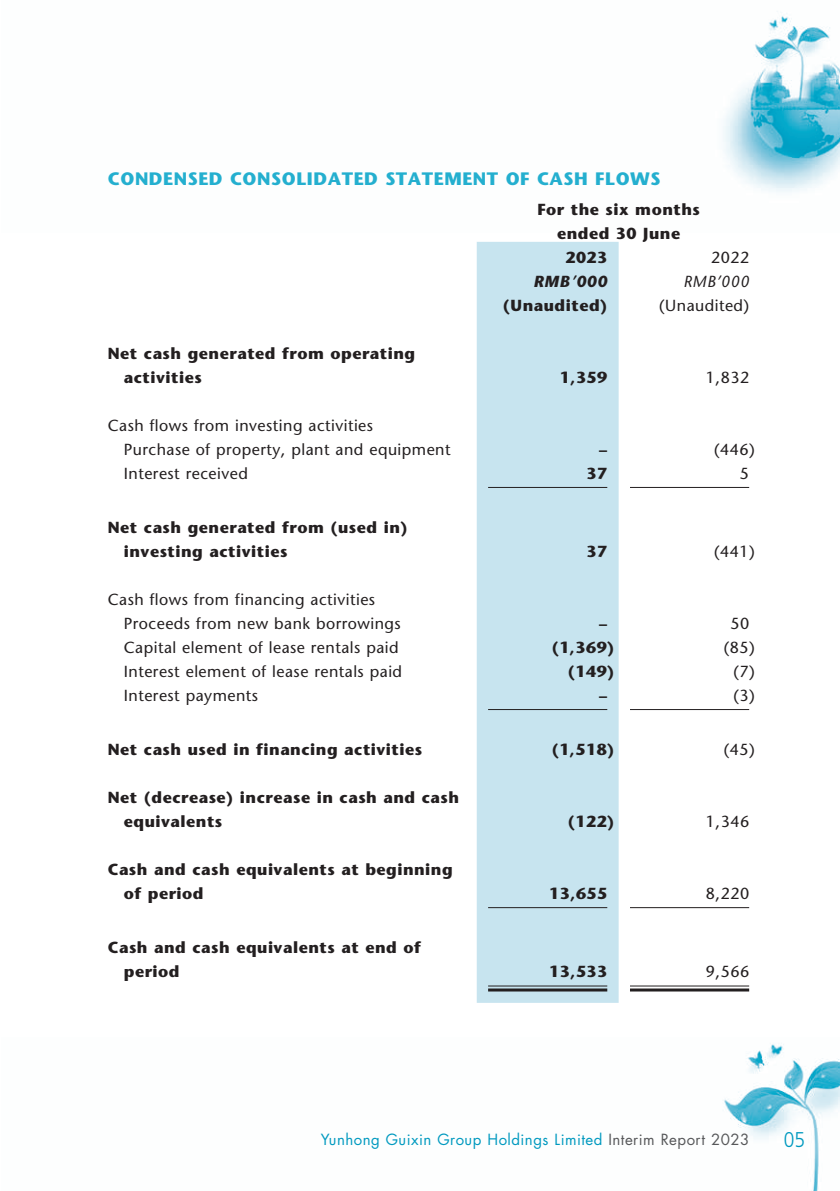
<style>
.page{position:relative;width:840px;height:1191px;background:#fff}
.page>*{position:absolute;margin:0;border:0;box-sizing:border-box;transform-origin:0 0}
.t1{font:300 21.4px "Frutiger LT Std";color:#0099bf;scale:.9 1}
.t2{font:700 18px "Stone Sans Std";letter-spacing:.03em;color:#24afcf}
.t3{font:700 16px/24px "Stone Sans Std";letter-spacing:.03em;color:#231f20}
.t4{font:500 16px/24px "Stone Sans Std";letter-spacing:.03em;color:#231f20}
.t5{font:italic 700 16px "Stone Sans Std";letter-spacing:.03em;color:#231f20}
.t6{font:italic 500 16px "Stone Sans Std";letter-spacing:.03em;color:#231f20}
.t7{font:15px "Futura Std";letter-spacing:.03em;color:#0099bf}
.s1{color:#57585a}
</style>
<div class="page">
<img style="left:723px;top:1044px;width:116px;height:147px">
<img style="left:723px;top:11px;width:116px;height:181px">
<div style="left:476px;top:242px;width:142px;height:760px;background:#c7e4ef"></div>
<hr style="left:488px;top:487px;width:119px;height:1px;background:#231f20">
<hr style="left:629px;top:487px;width:119px;height:1px;background:#231f20">
<hr style="left:488px;top:709px;width:119px;height:1px;background:#231f20">
<hr style="left:629px;top:709px;width:119px;height:1px;background:#231f20">
<hr style="left:488px;top:907px;width:119px;height:1px;background:#231f20">
<hr style="left:629px;top:907px;width:119px;height:1px;background:#231f20">
<hr style="left:488px;top:985px;width:119px;height:1px;background:#231f20">
<hr style="left:488px;top:988px;width:119px;height:3px;background:#231f20">
<hr style="left:629px;top:985px;width:119px;height:1px;background:#231f20">
<hr style="left:629px;top:988px;width:119px;height:3px;background:#231f20">
<p class="t2" style="left:108px;top:168px;width:554px">CONDENSED CONSOLIDATED STATEMENT OF CASH FLOWS</p>
<p class="t3" style="left:537px;top:197px;width:164px">For the six months</p>
<p class="t3" style="left:556px;top:221px;width:124px">ended 30 June</p>
<p class="t3" style="left:565px;top:245px;width:43px">2023</p>
<p class="t4" style="left:710px;top:245px;width:40px">2022</p>
<p class="t5" style="left:533px;top:272px;width:75px">RMB’000</p>
<p class="t6" style="left:683px;top:272px;width:67px">RMB’000</p>
<p class="t3" style="left:502px;top:293px;width:106px">(Unaudited)</p>
<p class="t4" style="left:658px;top:293px;width:91px">(Unaudited)</p>
<p class="t3" style="left:124px;top:341px;width:293px;text-indent:-16px">Net cash generated from operating activities</p>
<p class="t3" style="left:559px;top:365px;width:49px">1,359</p>
<p class="t4" style="left:705px;top:365px;width:45px">1,832</p>
<p class="t4" style="left:124px;top:413px;width:328px;text-indent:-16px">Cash flows from investing activities<br>Purchase of property, plant and equipment</p>
<p class="t3" style="left:599px;top:437px;width:9px">–</p>
<p class="t4" style="left:713px;top:437px;width:42px">(446)</p>
<p class="t4" style="left:124px;top:461px;width:125px">Interest received</p>
<p class="t3" style="left:586px;top:461px;width:22px">37</p>
<p class="t4" style="left:739px;top:461px;width:11px">5</p>
<p class="t3" style="left:124px;top:515px;width:285px;text-indent:-16px">Net cash generated from (used in) investing activities</p>
<p class="t4" style="left:124px;top:587px;width:278px;text-indent:-16px">Cash flows from financing activities<br>Proceeds from new bank borrowings</p>
<p class="t3" style="left:586px;top:539px;width:22px">37</p>
<p class="t4" style="left:713px;top:539px;width:42px">(441)</p>
<p class="t3" style="left:599px;top:611px;width:9px">–</p>
<p class="t4" style="left:730px;top:611px;width:20px">50</p>
<p class="t4" style="left:124px;top:635px;width:276px">Capital element of lease rentals paid</p>
<p class="t3" style="left:551px;top:635px;width:64px">(1,369)</p>
<p class="t4" style="left:723px;top:635px;width:33px">(85)</p>
<p class="t4" style="left:124px;top:659px;width:279px">Interest element of lease rentals paid</p>
<p class="t3" style="left:567px;top:659px;width:48px">(149)</p>
<p class="t4" style="left:733px;top:659px;width:23px">(7)</p>
<p class="t4" style="left:124px;top:683px;width:136px">Interest payments</p>
<p class="t3" style="left:599px;top:683px;width:9px">–</p>
<p class="t4" style="left:733px;top:683px;width:23px">(3)</p>
<p class="t3" style="left:108px;top:737px;width:316px">Net cash used in financing activities</p>
<p class="t3" style="left:551px;top:737px;width:64px">(1,518)</p>
<p class="t4" style="left:723px;top:737px;width:33px">(45)</p>
<p class="t3" style="left:124px;top:785px;width:336px;text-indent:-16px">Net (decrease) increase in cash and cash equivalents</p>
<p class="t3" style="left:567px;top:809px;width:48px">(122)</p>
<p class="t4" style="left:705px;top:809px;width:45px">1,346</p>
<p class="t3" style="left:124px;top:857px;width:330px;text-indent:-16px">Cash and cash equivalents at beginning of period</p>
<p class="t3" style="left:124px;top:935px;width:298px;text-indent:-16px">Cash and cash equivalents at end of period</p>
<p class="t3" style="left:549px;top:881px;width:59px">13,655</p>
<p class="t4" style="left:705px;top:881px;width:45px">8,220</p>
<p class="t3" style="left:549px;top:959px;width:59px">13,533</p>
<p class="t4" style="left:705px;top:959px;width:45px">9,566</p>
<p class="t7" style="left:320px;top:1129px;width:430px">Yunhong Guixin Group Holdings Limited <span class="s1">Interim Report 2023</span></p>
<h1 class="t1" style="left:783px;top:1127px;width:25px">05</h1>
</div>
